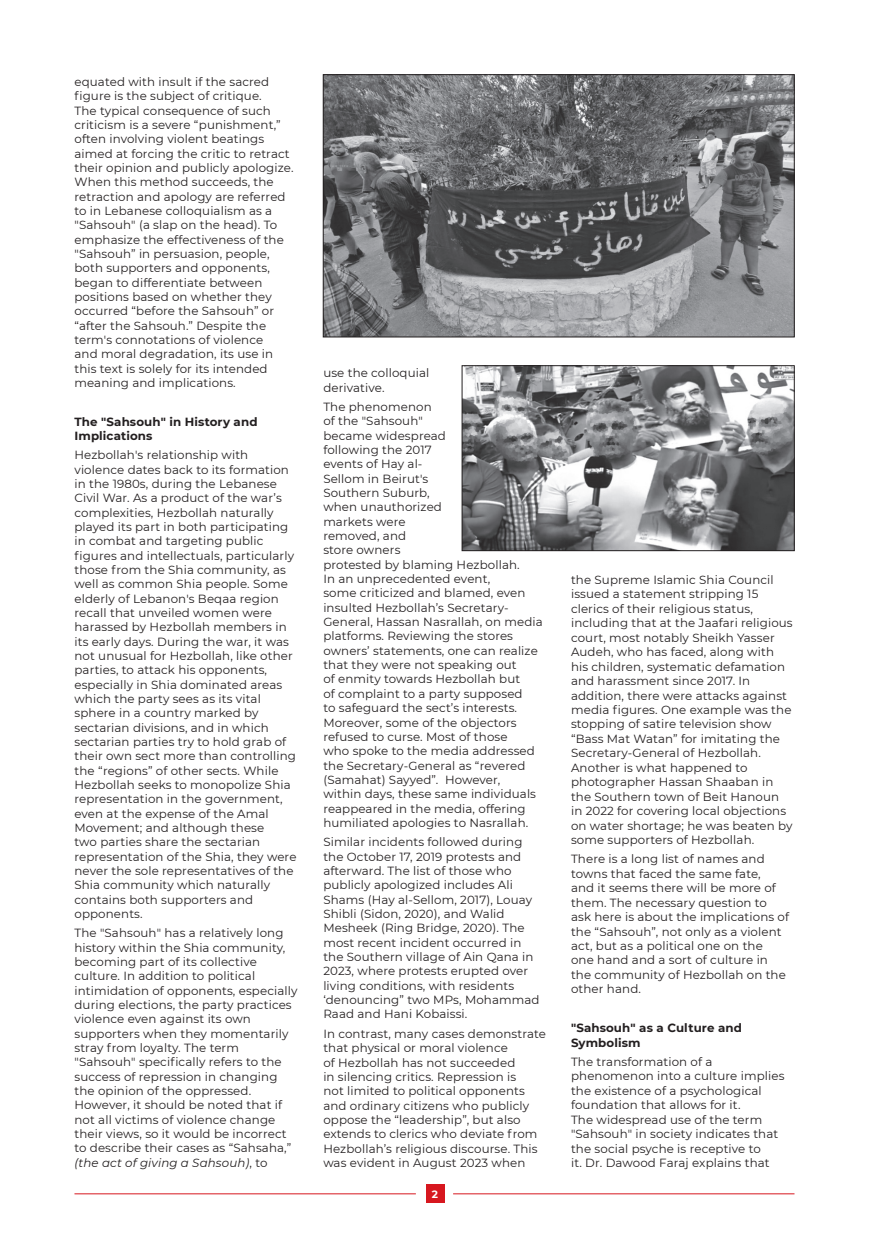
<style>
.page{position:relative;width:869px;height:1241px;background:#fff}
.page>*{position:absolute;margin:0;border:0;box-sizing:border-box;transform-origin:0 0}
.t1{font:11.81px/14.3px "Montserrat";letter-spacing:.01em;color:#231f20}
.t2{font:700 11.81px/14.3px "Montserrat";letter-spacing:.01em;color:#231f20}
.t3{font:700 10.5px "Montserrat";color:#fff}
.s1{font-style:italic}
</style>
<div class="page">
<img style="left:325px;top:76px;width:467px;height:259px">
<div style="left:323px;top:74px;width:471px;height:263px;border:1px solid #231f20"></div>
<img style="left:463px;top:367px;width:329px;height:182px">
<div style="left:461px;top:365px;width:333px;height:186px;border:1px solid #231f20"></div>
<div style="left:425px;top:1184px;width:19px;height:18px;background:#d7171f"></div>
<hr style="left:74px;top:1193px;width:341px;height:1px;background:#d7171f">
<hr style="left:453px;top:1193px;width:341px;height:1px;background:#d7171f">
<p class="t1" style="left:74px;top:74px;width:220px">equated with insult if the sacred figure is the subject of critique.<br>The typical consequence of such criticism is a severe “punishment,” often involving violent beatings aimed at forcing the critic to retract their opinion and publicly apologize.<br>When this method succeeds, the retraction and apology are referred to in Lebanese colloquialism as a "Sahsouh" (a slap on the head). To emphasize the effectiveness of the "Sahsouh” in persuasion, people, both supporters and opponents, began to differentiate between positions based on whether they occurred “before the Sahsouh” or “after the Sahsouh.” Despite the term's connotations of violence<br>and moral degradation, its use in this text is solely for its intended meaning and implications.</p>
<p class="t2" style="left:74px;top:413px;width:184px">The "Sahsouh" in History and<br>Implications</p>
<p class="t1" style="left:74px;top:447px;width:223px">Hezbollah's relationship with violence dates back to its formation in the 1980s, during the Lebanese Civil War. As a product of the war’s complexities, Hezbollah naturally played its part in both participating in combat and targeting public figures and intellectuals, particularly those from the Shia community, as well as common Shia people. Some elderly of Lebanon's Beqaa region recall that unveiled women were harassed by Hezbollah members in its early days. During the war, it was not unusual for Hezbollah, like other parties, to attack his opponents, especially in Shia dominated areas which the party sees as its vital sphere in a country marked by sectarian divisions, and in which sectarian parties try to hold grab of their own sect more than controlling the “regions” of other sects. While Hezbollah seeks to monopolize Shia representation in the government, even at the expense of the Amal Movement; and although these<br>two parties share the sectarian representation of the Shia, they were never the sole representatives of the Shia community which naturally contains both supporters and opponents.</p>
<p class="t1" style="left:74px;top:925px;width:224px">The "Sahsouh" has a relatively long history within the Shia community, becoming part of its collective culture. In addition to political intimidation of opponents, especially during elections, the party practices violence even against its own supporters when they momentarily stray from loyalty. The term "Sahsouh" specifically refers to the success of repression in changing the opinion of the oppressed.<br>However, it should be noted that if not all victims of violence change their views, so it would be incorrect to describe their cases as “Sahsaha,” <span class="s1">(the act of giving a Sahsouh)</span>, to</p>
<p class="t1" style="left:323px;top:365px;width:108px">use the colloquial derivative.</p>
<p class="t1" style="left:323px;top:399px;width:221px">The phenomenon<br>of the "Sahsouh"<br>became widespread<br>following the 2017<br>events of Hay al-<br>Sellom in Beirut's<br>Southern Suburb,<br>when unauthorized<br>markets were<br>removed, and<br>store owners<br>protested by blaming Hezbollah.<br>In an unprecedented event,<br>some criticized and blamed, even insulted Hezbollah’s Secretary-<br>General, Hassan Nasrallah, on media platforms. Reviewing the stores owners’ statements, one can realize that they were not speaking out<br>of enmity towards Hezbollah but<br>of complaint to a party supposed<br>to safeguard the sect’s interests.<br>Moreover, some of the objectors refused to curse. Most of those<br>who spoke to the media addressed the Secretary-General as “revered (Samahat) Sayyed”. However,<br>within days, these same individuals reappeared in the media, offering humiliated apologies to Nasrallah.</p>
<p class="t1" style="left:323px;top:834px;width:218px">Similar incidents followed during the October 17, 2019 protests and afterward. The list of those who publicly apologized includes Ali<br>Shams (Hay al-Sellom, 2017), Louay<br>Shibli (Sidon, 2020), and Walid<br>Mesheek (Ring Bridge, 2020). The most recent incident occurred in the Southern village of Ain Qana in<br>2023, where protests erupted over living conditions, with residents ‘denouncing” two MPs, Mohammad<br>Raad and Hani Kobaissi.</p>
<p class="t1" style="left:323px;top:1025px;width:224px">In contrast, many cases demonstrate that physical or moral violence<br>of Hezbollah has not succeeded<br>in silencing critics. Repression is<br>not limited to political opponents and ordinary citizens who publicly oppose the “leadership”, but also extends to clerics who deviate from Hezbollah’s religious discourse. This was evident in August 2023 when</p>
<p class="t3" style="left:432px;top:1186px;width:8px">2</p>
<p class="t1" style="left:570px;top:572px;width:223px">the Supreme Islamic Shia Council issued a statement stripping 15 clerics of their religious status, including that at the Jaafari religious court, most notably Sheikh Yasser Audeh, who has faced, along with his children, systematic defamation and harassment since 2017. In addition, there were attacks against media figures. One example was the stopping of satire television show “Bass Mat Watan” for imitating the Secretary-General of Hezbollah.<br>Another is what happened to photographer Hassan Shaaban in the Southern town of Beit Hanoun in 2022 for covering local objections on water shortage; he was beaten by some supporters of Hezbollah.</p>
<p class="t1" style="left:570px;top:851px;width:219px">There is a long list of names and towns that faced the same fate,<br>and it seems there will be more of them. The necessary question to ask here is about the implications of the “Sahsouh”, not only as a violent act, but as a political one on the<br>one hand and a sort of culture in the community of Hezbollah on the other hand.</p>
<p class="t2" style="left:570px;top:1019px;width:172px">"Sahsouh" as a Culture and<br>Symbolism</p>
<p class="t1" style="left:570px;top:1053px;width:215px">The transformation of a phenomenon into a culture implies the existence of a psychological foundation that allows for it.<br>The widespread use of the term "Sahsouh" in society indicates that the social psyche is receptive to<br>it. Dr. Dawood Faraj explains that</p>
</div>
